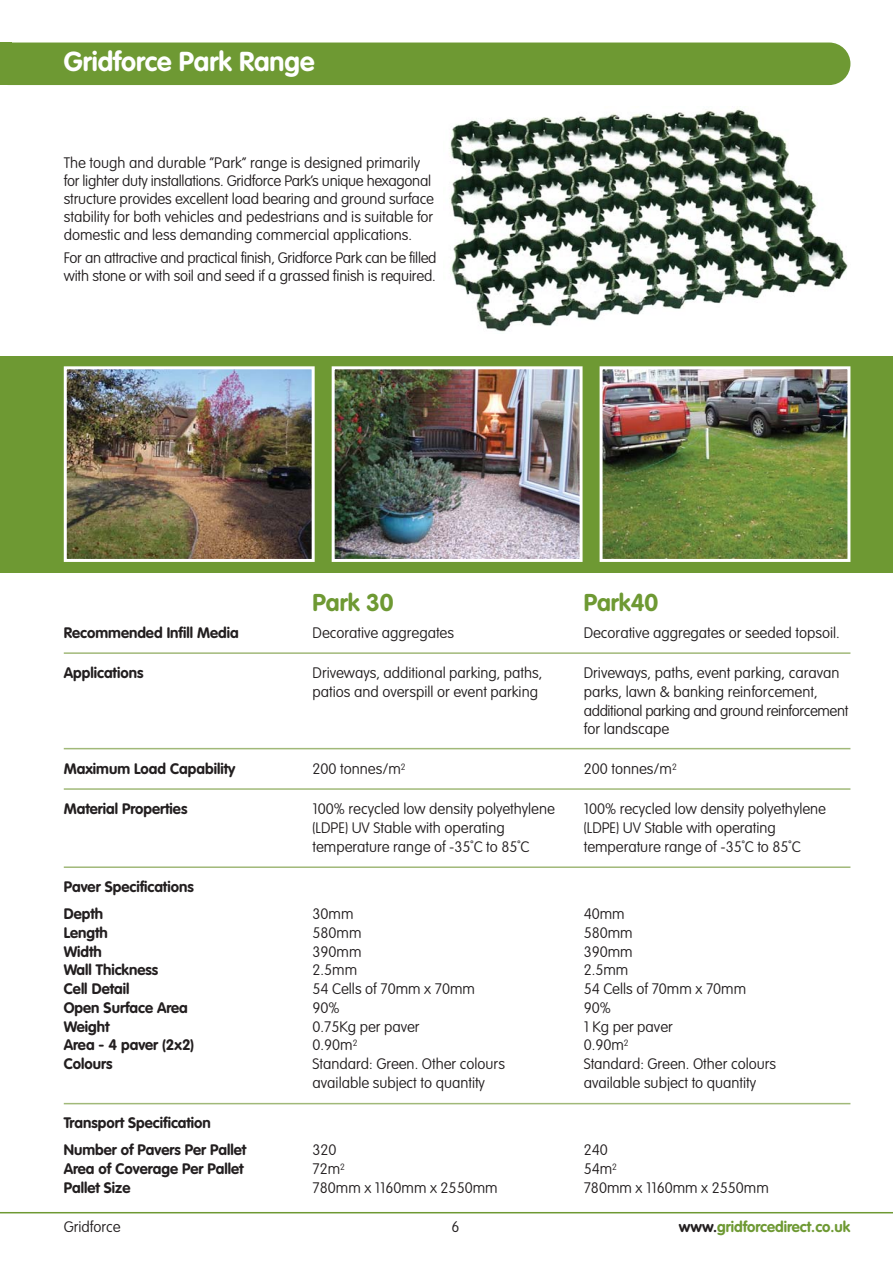
<style>
.page{position:relative;width:893px;height:1263px;background:#fff}
.page>*{position:absolute;margin:0;border:0;box-sizing:border-box;transform-origin:0 0}
.t1{font:700 27px "VAG Rounded";color:#fff}
.t2{font:700 24px "VAG Rounded";color:#6e9933}
.t3{font:100 15px/18px "VAG Rounded";color:#231f20}
.t4{font:700 15px/27.3px "VAG Rounded";color:#231f20}
.t5{font:100 15px/18px "VAG Rounded";letter-spacing:-.02em;color:#231f20}
.t6{font:700 15px "VAG Rounded";color:#6e9933}
.s1{color:#231f20}
</style>
<div class="page">
<hr style="left:0;top:1212px;width:893px;height:1px;background:#6e9933">
<div style="left:0;top:43px;width:850px;height:42px;background:#6e9933"></div>
<div style="left:0;top:356px;width:893px;height:216px;background:#6e9933"></div>
<img style="left:449px;top:108px;width:399px;height:224px">
<img style="left:68px;top:370px;width:243px;height:188px">
<div style="left:64px;top:366px;width:251px;height:196px;border:3px solid #fff"></div>
<img style="left:336px;top:370px;width:243px;height:188px">
<div style="left:332px;top:366px;width:251px;height:196px;border:3px solid #fff"></div>
<img style="left:604px;top:370px;width:242px;height:188px">
<div style="left:600px;top:366px;width:250px;height:196px;border:3px solid #fff"></div>
<hr style="left:64px;top:652px;width:786px;height:2px;background:#a1b979">
<hr style="left:64px;top:748px;width:786px;height:1px;background:#a1b979">
<hr style="left:64px;top:788px;width:786px;height:2px;background:#a1b979">
<hr style="left:64px;top:866px;width:786px;height:2px;background:#a1b979">
<hr style="left:64px;top:1103px;width:786px;height:1px;background:#a1b979">
<h1 class="t1" style="left:64px;top:50px;width:252px">Gridforce Park Range</h1>
<p class="t3" style="left:64px;top:155px;width:372px">The tough and durable “Park” range is designed primarily for lighter duty installations. Gridforce Park’s unique hexagonal structure provides excellent load bearing and ground surface stability for both vehicles and pedestrians and is suitable for domestic and less demanding commercial applications.</p>
<p class="t5" style="left:64px;top:249px;width:374px">For an attractive and practical finish, Gridforce Park can be filled with stone or with soil and seed if a grassed finish is required.</p>
<h2 class="t2" style="left:313px;top:592px;width:83px">Park 30</h2>
<h2 class="t2" style="left:584px;top:592px;width:76px">Park40</h2>
<p class="t4" style="left:64px;top:620px;width:176px">Recommended Infill Media</p>
<p class="t3" style="left:313px;top:625px;width:143px">Decorative aggregates</p>
<p class="t3" style="left:584px;top:625px;width:257px">Decorative aggregates or seeded topsoil.</p>
<p class="t4" style="left:64px;top:660px;width:81px">Applications</p>
<p class="t3" style="left:313px;top:665px;width:231px">Driveways, additional parking, paths,</p>
<p class="t3" style="left:584px;top:665px;width:257px">Driveways, paths, event parking, caravan</p>
<p class="t3" style="left:313px;top:684px;width:227px">patios and overspill or event parking</p>
<p class="t3" style="left:584px;top:683px;width:266px;line-height:18.8px">parks, lawn &amp; banking reinforcement, additional parking and ground reinforcement for landscape</p>
<p class="t4" style="left:64px;top:756px;width:173px">Maximum Load Capability</p>
<p class="t3" style="left:313px;top:761px;width:95px">200 tonnes/m<sup>2</sup></p>
<p class="t3" style="left:584px;top:761px;width:95px">200 tonnes/m<sup>2</sup></p>
<p class="t4" style="left:64px;top:796px;width:125px">Material Properties</p>
<p class="t3" style="left:313px;top:801px;width:244px">100% recycled low density polyethylene</p>
<p class="t3" style="left:584px;top:801px;width:244px">100% recycled low density polyethylene</p>
<p class="t3" style="left:313px;top:820px;width:194px">(LDPE) UV Stable with operating</p>
<p class="t3" style="left:584px;top:820px;width:194px">(LDPE) UV Stable with operating</p>
<p class="t3" style="left:313px;top:839px;width:218px">temperature range of -35˚C to 85˚C</p>
<p class="t3" style="left:584px;top:839px;width:218px">temperature range of -35˚C to 85˚C</p>
<p class="t4" style="left:64px;top:874px;width:132px">Paver Specifications<br>Depth</p>
<p class="t3" style="left:313px;top:906px;width:43px">30mm</p>
<p class="t3" style="left:584px;top:906px;width:43px">40mm</p>
<p class="t4" style="left:64px;top:920px;width:46px">Length</p>
<p class="t3" style="left:313px;top:925px;width:51px">580mm</p>
<p class="t3" style="left:584px;top:925px;width:51px">580mm</p>
<p class="t4" style="left:64px;top:939px;width:40px">Width</p>
<p class="t3" style="left:313px;top:943px;width:51px">390mm</p>
<p class="t3" style="left:584px;top:943px;width:51px">390mm</p>
<p class="t4" style="left:64px;top:957px;width:96px">Wall Thickness</p>
<p class="t3" style="left:313px;top:962px;width:46px">2.5mm</p>
<p class="t3" style="left:584px;top:962px;width:46px">2.5mm</p>
<p class="t4" style="left:64px;top:976px;width:67px">Cell Detail</p>
<p class="t3" style="left:313px;top:981px;width:164px">54 Cells of 70mm x 70mm</p>
<p class="t3" style="left:584px;top:981px;width:164px">54 Cells of 70mm x 70mm</p>
<p class="t4" style="left:64px;top:995px;width:126px">Open Surface Area</p>
<p class="t3" style="left:313px;top:1000px;width:29px">90%</p>
<p class="t3" style="left:584px;top:1000px;width:29px">90%</p>
<p class="t4" style="left:64px;top:1014px;width:47px">Weight</p>
<p class="t3" style="left:313px;top:1018px;width:109px">0.75Kg per paver</p>
<p class="t3" style="left:584px;top:1018px;width:91px">1 Kg per paver</p>
<p class="t4" style="left:64px;top:1032px;width:132px">Area - 4 paver (2x2)</p>
<p class="t3" style="left:313px;top:1037px;width:46px">0.90m<sup>2</sup></p>
<p class="t3" style="left:584px;top:1037px;width:46px">0.90m<sup>2</sup></p>
<p class="t4" style="left:64px;top:1051px;width:50px">Colours</p>
<p class="t3" style="left:313px;top:1056px;width:194px">Standard: Green. Other colours</p>
<p class="t3" style="left:584px;top:1056px;width:194px">Standard: Green. Other colours</p>
<p class="t3" style="left:313px;top:1075px;width:174px">available subject to quantity</p>
<p class="t3" style="left:584px;top:1075px;width:174px">available subject to quantity</p>
<p class="t4" style="left:64px;top:1110px;width:184px">Transport Specification<br>Number of Pavers Per Pallet</p>
<p class="t3" style="left:313px;top:1142px;width:26px">320</p>
<p class="t3" style="left:584px;top:1142px;width:26px">240</p>
<p class="t4" style="left:64px;top:1156px;width:181px">Area of Coverage Per Pallet</p>
<p class="t3" style="left:313px;top:1161px;width:34px">72m<sup>2</sup></p>
<p class="t3" style="left:584px;top:1161px;width:35px">54m<sup>2</sup></p>
<p class="t4" style="left:64px;top:1175px;width:68px">Pallet Size</p>
<p class="t3" style="left:313px;top:1179px;width:187px">780mm x 1160mm x 2550mm</p>
<p class="t3" style="left:584px;top:1179px;width:187px">780mm x 1160mm x 2550mm</p>
<p class="t3" style="left:64px;top:1219px;width:58px">Gridforce</p>
<p class="t3" style="left:452px;top:1219px;width:10px">6</p>
<p class="t6" style="left:679px;top:1220px;width:173px"><span class="s1">www.</span>gridforcedirect.co.uk</p>
</div>
